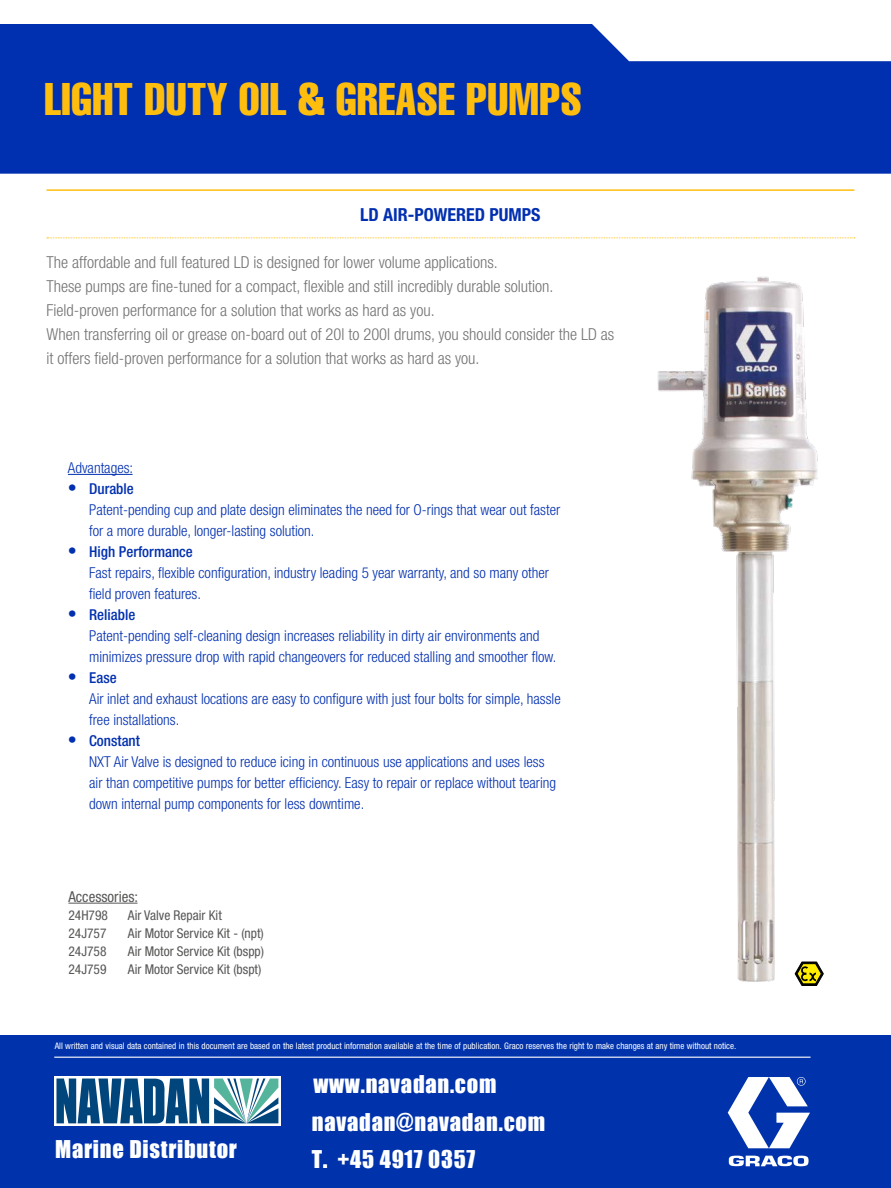
<style>
.page{position:relative;width:891px;height:1188px;background:#fff}
.page>*{position:absolute;margin:0;border:0;box-sizing:border-box;transform-origin:0 0}
.t1{font:45px "Helvetica LT Std Comp";letter-spacing:.01em;color:#ffbe0e}
.t2{font:22.5px/37.5px "Impact";letter-spacing:.035em;color:#fff}
.t3{font:700 condensed 18px "Helvetica Neue LT Std";color:#002fb0}
.t4{font:300 condensed 16.5px/24px "Helvetica Neue LT Std";color:#757474}
.t5{font:300 condensed 15px/21px "Helvetica Neue LT Std";color:#002fb0}
.t6{font:condensed 15px "Helvetica Neue LT Std";color:#575756}
.t7{font:condensed 13.5px "Helvetica Neue LT Std";color:#575756}
.t8{font:condensed 9px "Helvetica Neue LT Std";color:#fff}
.s1{font-family:"Helvetica Neue LTCE";font-weight:500;font-size:18px}
.s2{font-weight:500}
</style>
<div class="page">
<svg style="left:0;top:24px;width:891px;height:150px;background:#133eb5"></svg>
<div style="left:0;top:1036px;width:891px;height:152px;background:#0033ab"></div>
<svg style="left:728px;top:1077px;width:82px;height:89px"></svg>
<hr style="left:54px;top:1057px;width:757px;height:1px;background:#fff">
<img style="left:55px;top:1076px;width:225px;height:49px">
<svg style="left:47px;top:238px;width:808px;height:1px"></svg>
<hr style="left:47px;top:189px;width:807px;height:2px;background:#ffbe0e">
<hr style="left:68px;top:474px;width:65px;height:1px;background:#002fb0">
<img style="left:657px;top:277px;width:167px;height:705px">
<svg style="left:795px;top:962px;width:28px;height:24px"></svg>
<hr style="left:68px;top:903px;width:70px;height:1px;background:#575756">
<h1 class="t1" style="left:45px;top:71px;width:539px">LIGHT DUTY OIL &amp; GREASE PUMPS</h1>
<p class="t3" style="left:360px;top:203px;width:182px">LD AIR-POWERED PUMPS</p>
<p class="t4" style="left:47px;top:250px;width:569px">The affordable and full featured LD is designed for lower volume applications.<br>These pumps are fine-tuned for a compact, flexible and still incredibly durable solution.<br>Field-proven performance for a solution that works as hard as you.<br>When transferring oil or grease on-board out of 20l to 200l drums, you should consider the LD as it offers field-proven performance for a solution that works as hard as you.</p>
<p class="t5" style="left:68px;top:457px;width:67px">Advantages:</p>
<p class="t5" style="left:89px;top:478px;width:473px;text-indent:-21px"><span class="s1">•</span> <span class="s2">Durable<br></span>Patent-pending cup and plate design eliminates the need for O-rings that wear out faster for a more durable, longer-lasting solution.</p>
<p class="t5" style="left:89px;top:541px;width:461px;text-indent:-21px"><span class="s1">•</span> <span class="s2">High Performance<br></span>Fast repairs, flexible configuration, industry leading 5 year warranty, and so many other field proven features.</p>
<p class="t5" style="left:89px;top:604px;width:469px;text-indent:-21px"><span class="s1">•</span> <span class="s2">Reliable<br></span>Patent-pending self-cleaning design increases reliability in dirty air environments and minimizes pressure drop with rapid changeovers for reduced stalling and smoother flow.</p>
<p class="t5" style="left:89px;top:667px;width:473px;text-indent:-21px"><span class="s1">•</span> <span class="s2">Ease<br></span>Air inlet and exhaust locations are easy to configure with just four bolts for simple, hassle free installations.</p>
<p class="t5" style="left:89px;top:730px;width:468px;text-indent:-21px"><span class="s1">•</span> <span class="s2">Constant<br></span>NXT Air Valve is designed to reduce icing in continuous use applications and uses less air than competitive pumps for better efficiency. Easy to repair or replace without tearing down internal pump components for less downtime.</p>
<p class="t6" style="left:68px;top:888px;width:71px">Accessories:</p>
<p class="t7" style="left:68px;top:907px;width:41px">24H798</p>
<p class="t7" style="left:128px;top:907px;width:95px">Air Valve Repair Kit</p>
<p class="t7" style="left:68px;top:925px;width:40px">24J757</p>
<p class="t7" style="left:128px;top:925px;width:137px">Air Motor Service Kit - (npt)</p>
<p class="t7" style="left:68px;top:943px;width:40px">24J758</p>
<p class="t7" style="left:128px;top:943px;width:138px">Air Motor Service Kit (bspp)</p>
<p class="t7" style="left:68px;top:961px;width:40px">24J759</p>
<p class="t7" style="left:128px;top:961px;width:135px">Air Motor Service Kit (bspt)</p>
<p class="t8" style="left:55px;top:1041px;width:683px">All written and visual data contained in this document are based on the latest product information available at the time of publication. Graco reserves the right to make changes at any time without notice.</p>
<h2 class="t2" style="left:55px;top:1130px;width:183px">Marine Distributor</h2>
<h2 class="t2" style="left:312px;top:1065px;width:235px">www.navadan.com navadan@navadan.com<br>T. +45 4917 0357</h2>
</div>
